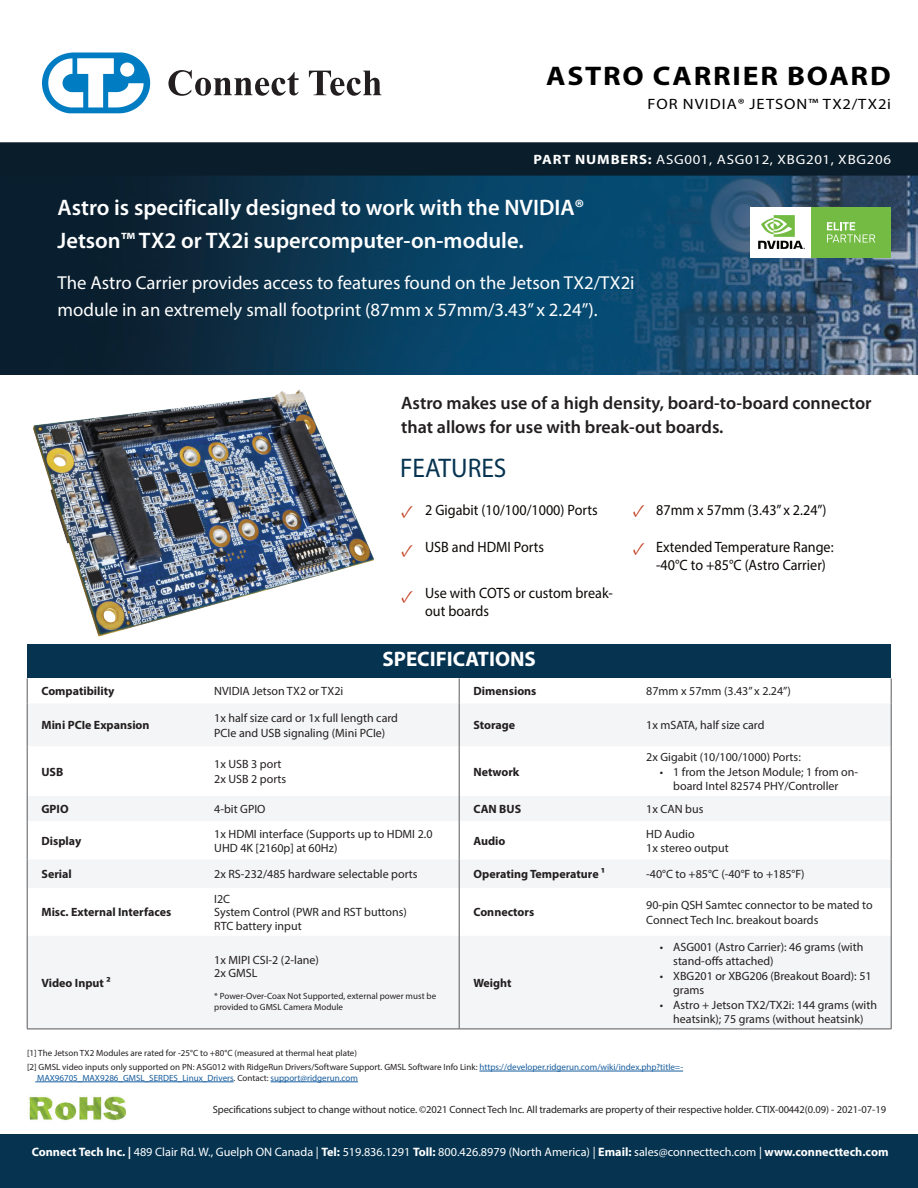
<style>
.page{position:relative;width:918px;height:1188px;background:#fff}
.page>*{position:absolute;margin:0;border:0;box-sizing:border-box;transform-origin:0 0}
.t1{font:700 27px "Myriad Pro";letter-spacing:.06em;color:#000;scale:1.1 1}
.t2{font:27px "Myriad Pro";color:#053350;scale:.94 1}
.t3{font:600 22.5px/33px "Myriad Pro";color:#fff}
.t4{font:700 21px "Myriad Pro";color:#fff}
.t5{font:18.75px/27px "Myriad Pro";color:#fff}
.t6{font:600 18px/24px "Myriad Pro";color:#231f20}
.t7{font:18px "Minion Pro";color:#c34326}
.t8{font:15px/18px "Myriad Pro";color:#0c0806;scale:.94 1}
.t9{font:15px "Myriad Pro";letter-spacing:.06em;color:#000;scale:1.1 1}
.t10{font:13.5px "Myriad Pro";letter-spacing:.05em;color:#fff;scale:1.1 1}
.t11{font:12.15px "Myriad Pro";color:#fff}
.t12{font:12px/14.4px "Myriad Pro";color:#231f20}
.t13{font:700 12px "Myriad Pro";color:#231f20}
.t14{font:10.5px "Myriad Pro";letter-spacing:-.01em;color:#231f20}
.t15{font:9px/10.8px "Myriad Pro";color:#231f20}
.t16{font:9px "Myriad Pro";color:#175d9e}
.s1{font-weight:700}
.s2{font-family:"Minion Pro";font-size:18px;color:#c34326}
.s3{color:#175d9e}
.s4{color:#231f20}
</style>
<div class="page">
<img style="left:0;top:176px;width:918px;height:199px">
<img style="left:27px;top:389px;width:354px;height:256px">
<div style="left:27px;top:645px;width:864px;height:33px;background:#053350"></div>
<svg style="left:28px;top:703px;width:863px;height:326px;fill:#f4f5f6"></svg>
<svg style="left:27px;top:678px;width:1px;height:25px"></svg>
<svg style="left:891px;top:678px;width:1px;height:25px"></svg>
<hr style="left:27px;top:703px;width:1px;height:43px;background:#58595b">
<hr style="left:891px;top:703px;width:1px;height:43px;background:#58595b">
<hr style="left:27px;top:746px;width:1px;height:50px;background:#58595b">
<hr style="left:891px;top:746px;width:1px;height:50px;background:#58595b">
<svg style="left:27px;top:796px;width:1px;height:25px"></svg>
<svg style="left:891px;top:796px;width:1px;height:25px"></svg>
<hr style="left:27px;top:821px;width:1px;height:38px;background:#58595b">
<hr style="left:891px;top:821px;width:1px;height:38px;background:#58595b">
<svg style="left:27px;top:859px;width:1px;height:29px"></svg>
<svg style="left:891px;top:859px;width:1px;height:29px"></svg>
<hr style="left:27px;top:888px;width:1px;height:48px;background:#58595b">
<hr style="left:891px;top:888px;width:1px;height:48px;background:#58595b">
<hr style="left:27px;top:936px;width:1px;height:93px;background:#58595b">
<hr style="left:891px;top:936px;width:1px;height:93px;background:#58595b">
<hr style="left:27px;top:1029px;width:173px;height:1px;background:#58595b">
<hr style="left:200px;top:1029px;width:259px;height:1px;background:#58595b">
<hr style="left:459px;top:1029px;width:173px;height:1px;background:#58595b">
<hr style="left:632px;top:1029px;width:259px;height:1px;background:#58595b">
<svg style="left:459px;top:678px;width:1px;height:25px"></svg>
<hr style="left:459px;top:703px;width:1px;height:43px;background:#58595b">
<hr style="left:459px;top:746px;width:1px;height:50px;background:#58595b">
<svg style="left:459px;top:796px;width:1px;height:25px"></svg>
<hr style="left:459px;top:821px;width:1px;height:38px;background:#58595b">
<svg style="left:459px;top:859px;width:1px;height:29px"></svg>
<hr style="left:459px;top:888px;width:1px;height:48px;background:#58595b">
<hr style="left:459px;top:936px;width:1px;height:93px;background:#58595b">
<img style="left:29px;top:1096px;width:97px;height:25px">
<div style="left:0;top:1134px;width:918px;height:54px;background:#053350"></div>
<div style="left:750px;top:207px;width:61px;height:50px;background:#fff"></div>
<svg style="left:758px;top:215px;width:47px;height:34px"></svg>
<div style="left:811px;top:207px;width:80px;height:50px;background:#73bb43"></div>
<svg style="left:827px;top:222px;width:48px;height:21px"></svg>
<svg style="left:42px;top:52px;width:108px;height:61px"></svg>
<div style="left:120px;top:63px;width:14px;height:14px;background:#fff;border-radius:50%"></div>
<svg style="left:168px;top:70px;width:131px;height:26px"></svg>
<svg style="left:309px;top:71px;width:72px;height:25px"></svg>
<div style="left:1px;top:143px;width:916px;height:32px;background:#0a1d2a"></div>
<div style="left:0;top:142px;width:918px;height:34px;border:2px solid #0a1d2a"></div>
<hr style="left:479px;top:1071px;width:204px;height:1px;background:#175d9e">
<hr style="left:35px;top:1082px;width:199px;height:1px;background:#175d9e">
<hr style="left:271px;top:1082px;width:87px;height:1px;background:#175d9e">
<h1 class="t1" style="left:546px;top:58px;width:315px">ASTRO CARRIER BOARD</h1>
<p class="t9" style="left:647px;top:95px;width:223px">FOR NVIDIA® JETSON™ TX2/TX2i</p>
<p class="t10" style="left:534px;top:151px;width:326px"><span class="s1">PART NUMBERS:</span> ASG001, ASG012, XBG201, XBG206</p>
<h2 class="t3" style="left:58px;top:191px;width:529px">Astro is specifically designed to work with the NVIDIA®<br>Jetson™ TX2 or TX2i supercomputer-on-module.</h2>
<h3 class="t5" style="left:58px;top:269px;width:579px">The Astro Carrier provides access to features found on the Jetson TX2/TX2i module in an extremely small footprint (87mm x 57mm/3.43” x 2.24”).</h3>
<h3 class="t6" style="left:401px;top:390px;width:472px">Astro makes use of a high density, board-to-board connector that allows for use with break-out boards.</h3>
<h1 class="t2" style="left:400px;top:451px;width:115px">FEATURES</h1>
<h3 class="t7" style="left:633px;top:498px;width:14px">✓</h3>
<p class="t8" style="left:656px;top:538px;width:190px;text-indent:-24px"><span class="s2">✓</span> Extended Temperature Range: -40°C to +85°C (Astro Carrier)</p>
<p class="t8" style="left:401px;top:501px;width:211px"><span class="s2">✓</span> 2 Gigabit (10/100/1000) Ports</p>
<p class="t8" style="left:656px;top:501px;width:183px">87mm x 57mm (3.43” x 2.24”)</p>
<h3 class="t7" style="left:401px;top:538px;width:14px">✓</h3>
<p class="t8" style="left:425px;top:538px;width:128px">USB and HDMI Ports</p>
<p class="t8" style="left:425px;top:584px;width:201px;text-indent:-24px"><span class="s2">✓</span> Use with COTS or custom break&shy;out boards</p>
<h3 class="t4" style="left:382px;top:646px;width:155px">SPECIFICATIONS</h3>
<p class="t13" style="left:41px;top:684px;width:75px">Compatibility</p>
<p class="t12" style="left:214px;top:684px;width:131px">NVIDIA Jetson TX2 or TX2i</p>
<p class="t13" style="left:473px;top:684px;width:65px">Dimensions</p>
<p class="t12" style="left:646px;top:684px;width:146px">87mm x 57mm (3.43” x 2.24”)</p>
<p class="t13" style="left:41px;top:717px;width:110px">Mini PCIe Expansion</p>
<p class="t12" style="left:214px;top:711px;width:185px">1x half size card or 1x full length card<br>PCIe and USB signaling (Mini PCIe)</p>
<p class="t13" style="left:473px;top:717px;width:43px">Storage</p>
<p class="t12" style="left:646px;top:718px;width:120px">1x mSATA, half size card</p>
<p class="t13" style="left:41px;top:764px;width:23px">USB</p>
<p class="t12" style="left:214px;top:757px;width:74px">1x USB 3 port<br>2x USB 2 ports</p>
<p class="t13" style="left:473px;top:764px;width:47px">Network</p>
<p class="t12" style="left:646px;top:750px;width:156px">2x Gigabit (10/100/1000) Ports:</p>
<p class="t12" style="left:660px;top:764px;width:200px;text-align:center">• 1 from the Jetson Module; 1 from on&shy;board Intel 82574 PHY/Controller</p>
<p class="t13" style="left:41px;top:801px;width:29px">GPIO</p>
<p class="t12" style="left:214px;top:802px;width:53px">4-bit GPIO</p>
<p class="t13" style="left:473px;top:801px;width:49px">CAN BUS</p>
<p class="t12" style="left:646px;top:802px;width:59px">1x CAN bus</p>
<p class="t13" style="left:41px;top:833px;width:41px">Display</p>
<p class="t12" style="left:214px;top:826px;width:220px">1x HDMI interface (Supports up to HDMI 2.0<br>UHD 4K [2160p] at 60Hz)</p>
<p class="t13" style="left:473px;top:833px;width:34px">Audio</p>
<p class="t12" style="left:646px;top:827px;width:84px;line-height:13.5px">HD Audio<br>1x stereo output</p>
<p class="t13" style="left:41px;top:866px;width:32px">Serial</p>
<p class="t12" style="left:214px;top:867px;width:205px">2x RS-232/485 hardware selectable ports</p>
<p class="t13" style="left:473px;top:866px;width:133px">Operating Temperature 1</p>
<p class="t12" style="left:646px;top:867px;width:160px">-40°C to +85°C (-40°F to +185°F)</p>
<p class="t13" style="left:41px;top:905px;width:131px">Misc. External Interfaces</p>
<p class="t12" style="left:214px;top:892px;width:194px;line-height:13.5px">I2C<br>System Control (PWR and RST buttons)<br>RTC battery input</p>
<p class="t13" style="left:473px;top:905px;width:62px">Connectors</p>
<p class="t12" style="left:646px;top:898px;width:228px">90-pin QSH Samtec connector to be mated to<br>Connect Tech Inc. breakout boards</p>
<p class="t13" style="left:41px;top:975px;width:71px">Video Input 2</p>
<p class="t12" style="left:214px;top:953px;width:106px;line-height:13.5px">1x MIPI CSI-2 (2-lane)<br>2x GMSL</p>
<p class="t15" style="left:214px;top:990px;width:223px">* Power-Over-Coax Not Supported, external power must be provided to GMSL Camera Module</p>
<p class="t13" style="left:473px;top:975px;width:40px">Weight</p>
<p class="t12" style="left:673px;top:939px;width:192px;text-indent:-14px">• ASG001 (Astro Carrier): 46 grams (with stand-offs attached)</p>
<p class="t12" style="left:673px;top:968px;width:200px;text-indent:-14px">• XBG201 or XBG206 (Breakout Board): 51 grams</p>
<p class="t12" style="left:660px;top:997px;width:219px;text-align:center">• Astro + Jetson TX2/TX2i: 144 grams (with heatsink); 75 grams (without heatsink)</p>
<p class="t15" style="left:27px;top:1046px;width:658px;line-height:14px">[1] The Jetson TX2 Modules are rated for -25°C to +80°C (measured at thermal heat plate)<br>[2] GMSL video inputs only supported on PN: ASG012 with RidgeRun Drivers/Software Support. GMSL Software Info Link: <span class="s3">https://developer.ridgerun.com/wiki/index.php?title=-</span></p>
<p class="t16" style="left:37px;top:1072px;width:322px">MAX96705_MAX9286_GMSL_SERDES_Linux_Drivers<span class="s4">. Contact:</span> support@ridgerun.com</p>
<p class="t14" style="left:213px;top:1103px;width:675px">Specifications subject to change without notice. ©2021 Connect Tech Inc. All trademarks are property of their respective holder. CTIX-00442(0.09) - 2021-07-19</p>
<p class="t11" style="left:32px;top:1145px;width:858px"><span class="s1">Connect Tech Inc. |</span> 489 Clair Rd. W., Guelph ON Canada | <span class="s1">Tel:</span> 519.836.1291 <span class="s1">Toll:</span> 800.426.8979 (North America) | <span class="s1">Email:</span> sales@connecttech.com | <span class="s1">www.connecttech.com</span></p>
</div>
